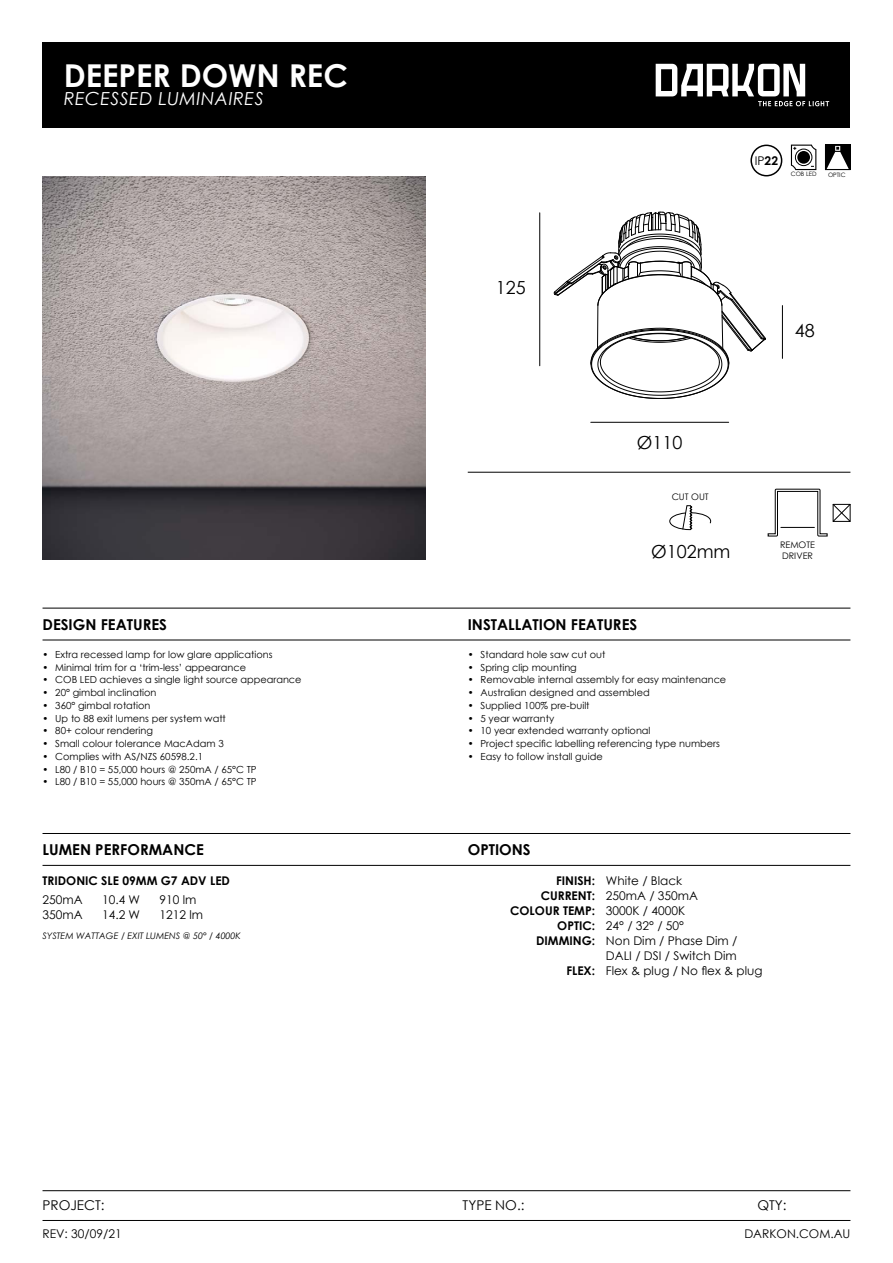
<style>
.page{position:relative;width:893px;height:1263px;background:#fff}
.page>*{position:absolute;margin:0;border:0;box-sizing:border-box;transform-origin:0 0}
.t1{font:700 31.5px "Century Gothic";color:#fff}
.t2{font:italic 18px "Century Gothic";letter-spacing:.025em;color:#fff}
.t3{font:18px "Century Gothic";color:#000}
.t4{font:700 15px "Century Gothic";color:#000}
.t5{font:13.5px "Century Gothic";color:#000}
.t6{font:12px/15px "Century Gothic";color:#000}
.t7{font:700 12px/15px "Century Gothic";color:#000;text-align:right}
.t8{font:9.75px "Century Gothic";color:#000}
.t9{font:italic 9px "Century Gothic";color:#000}
.t10{font:9px/10.8px "Century Gothic";color:#000}
.t11{font:6px "Century Gothic";color:#000}
.s1{font-weight:700}
.s2{font-style:normal}
</style>
<div class="page">
<div style="left:43px;top:43px;width:807px;height:85px;background:#000"></div>
<hr style="left:43px;top:608px;width:807px;height:1px;background:#000">
<hr style="left:43px;top:833px;width:807px;height:1px;background:#000">
<hr style="left:43px;top:865px;width:807px;height:1px;background:#000">
<hr style="left:43px;top:640px;width:807px;height:1px;background:#000">
<hr style="left:43px;top:1190px;width:807px;height:1px;background:#000">
<hr style="left:43px;top:1220px;width:807px;height:1px;background:#000">
<hr style="left:468px;top:472px;width:382px;height:1px;background:#000">
<img style="left:43px;top:176px;width:382px;height:383px">
<hr style="left:539px;top:213px;width:1px;height:153px;background:#000">
<hr style="left:782px;top:306px;width:1px;height:52px;background:#000">
<hr style="left:591px;top:422px;width:138px;height:1px;background:#000">
<svg style="left:554px;top:212px;width:212px;height:187px"></svg>
<svg style="left:656px;top:64px;width:173px;height:42px"></svg>
<svg style="left:750px;top:145px;width:32px;height:31px"></svg>
<svg style="left:791px;top:145px;width:25px;height:25px"></svg>
<div style="left:795px;top:149px;width:17px;height:17px;border:1px solid #000;border-radius:50%"></div>
<svg style="left:825px;top:145px;width:25px;height:25px"></svg>
<svg style="left:767px;top:488px;width:84px;height:49px"></svg>
<hr style="left:781px;top:527px;width:33px;height:1px;background:#000">
<svg style="left:669px;top:505px;width:42px;height:26px"></svg>
<h1 class="t1" style="left:64px;top:52px;width:286px">DEEPER DOWN REC</h1>
<h2 class="t2" style="left:64px;top:86px;width:201px">RECESSED LUMINAIRES</h2>
<p class="t6" style="left:755px;top:153px;width:25px">IP<span class="s1">22</span></p>
<p class="t11" style="left:791px;top:170px;width:27px">COB LED</p>
<p class="t11" style="left:828px;top:170px;width:19px">OPTIC</p>
<h3 class="t4" style="left:43px;top:613px;width:126px">DESIGN FEATURES</h3>
<p class="t8" style="left:43px;top:648px;width:232px">• Extra recessed lamp for low glare applications</p>
<p class="t8" style="left:43px;top:660px;width:205px">• Minimal trim for a ‘trim-less’ appearance</p>
<p class="t8" style="left:43px;top:673px;width:261px">• COB LED achieves a single light source appearance</p>
<p class="t8" style="left:43px;top:686px;width:116px">• 20° gimbal inclination</p>
<p class="t8" style="left:43px;top:699px;width:110px">• 360° gimbal rotation</p>
<p class="t8" style="left:43px;top:711px;width:185px">• Up to 88 exit lumens per system watt</p>
<p class="t8" style="left:43px;top:724px;width:112px">• 80+ colour rendering</p>
<p class="t8" style="left:43px;top:737px;width:183px">• Small colour tolerance MacAdam 3</p>
<p class="t8" style="left:43px;top:750px;width:162px">• Complies with AS/NZS 60598.2.1</p>
<p class="t8" style="left:43px;top:762px;width:216px">• L80 / B10 = 55,000 hours @ 250mA / 65°C TP</p>
<p class="t8" style="left:43px;top:775px;width:216px">• L80 / B10 = 55,000 hours @ 350mA / 65°C TP</p>
<h2 class="t3" style="left:496px;top:275px;width:31px">125</h2>
<h2 class="t3" style="left:637px;top:430px;width:47px">Ø110</h2>
<p class="t10" style="left:672px;top:491px;width:39px">CUT OUT</p>
<h2 class="t3" style="left:651px;top:539px;width:81px">Ø102mm</h2>
<h3 class="t4" style="left:468px;top:613px;width:171px">INSTALLATION FEATURES</h3>
<p class="t8" style="left:468px;top:648px;width:139px">• Standard hole saw cut out</p>
<p class="t8" style="left:468px;top:660px;width:111px">• Spring clip mounting</p>
<p class="t8" style="left:468px;top:673px;width:260px">• Removable internal assembly for easy maintenance</p>
<p class="t8" style="left:468px;top:686px;width:184px">• Australian designed and assembled</p>
<p class="t8" style="left:468px;top:699px;width:123px">• Supplied 100% pre-built</p>
<p class="t8" style="left:468px;top:711px;width:88px">• 5 year warranty</p>
<p class="t8" style="left:468px;top:724px;width:184px">• 10 year extended warranty optional</p>
<p class="t8" style="left:468px;top:737px;width:254px">• Project specific labelling referencing type numbers</p>
<p class="t8" style="left:468px;top:750px;width:136px">• Easy to follow install guide</p>
<h3 class="t4" style="left:43px;top:838px;width:163px">LUMEN PERFORMANCE</h3>
<h3 class="t4" style="left:468px;top:838px;width:64px">OPTIONS</h3>
<h2 class="t3" style="left:795px;top:318px;width:21px">48</h2>
<p class="t10" style="left:780px;top:539px;width:37px">REMOTE<br>DRIVER</p>
<p class="t7" style="left:43px;top:873px;width:189px">TRIDONIC SLE 09MM G7 ADV LED</p>
<p class="t6" style="left:43px;top:892px;width:42px">250mA</p>
<p class="t6" style="left:102px;top:892px;width:40px">10.4 W</p>
<p class="t6" style="left:159px;top:892px;width:38px">910 lm</p>
<p class="t6" style="left:43px;top:907px;width:42px">350mA</p>
<p class="t6" style="left:102px;top:907px;width:40px">14.2 W</p>
<p class="t6" style="left:159px;top:907px;width:45px">1212 lm</p>
<p class="t9" style="left:43px;top:929px;width:200px">SYSTEM WATTAGE / EXIT LUMENS @ 50<span class="s2">°</span> / 4000K</p>
<p class="t7" style="left:510px;top:873px;width:86px">FINISH:<br>CURRENT:<br>COLOUR TEMP:<br>OPTIC:<br>DIMMING:</p>
<p class="t7" style="left:566px;top:963px;width:30px">FLEX:</p>
<p class="t6" style="left:606px;top:873px;width:158px">White / Black<br>250mA / 350mA<br>3000K / 4000K<br>24° / 32° / 50°<br>Non Dim / Phase Dim /<br>DALI / DSI / Switch Dim<br>Flex &amp; plug / No flex &amp; plug</p>
<h3 class="t5" style="left:43px;top:1196px;width:64px">PROJECT:</h3>
<h3 class="t5" style="left:463px;top:1196px;width:63px">TYPE NO.:</h3>
<p class="t6" style="left:43px;top:1226px;width:81px">REV: 30/09/21</p>
<p class="t6" style="left:744px;top:1226px;width:108px">DARKON.COM.AU</p>
<h3 class="t5" style="left:757px;top:1196px;width:31px">QTY:</h3>
</div>
